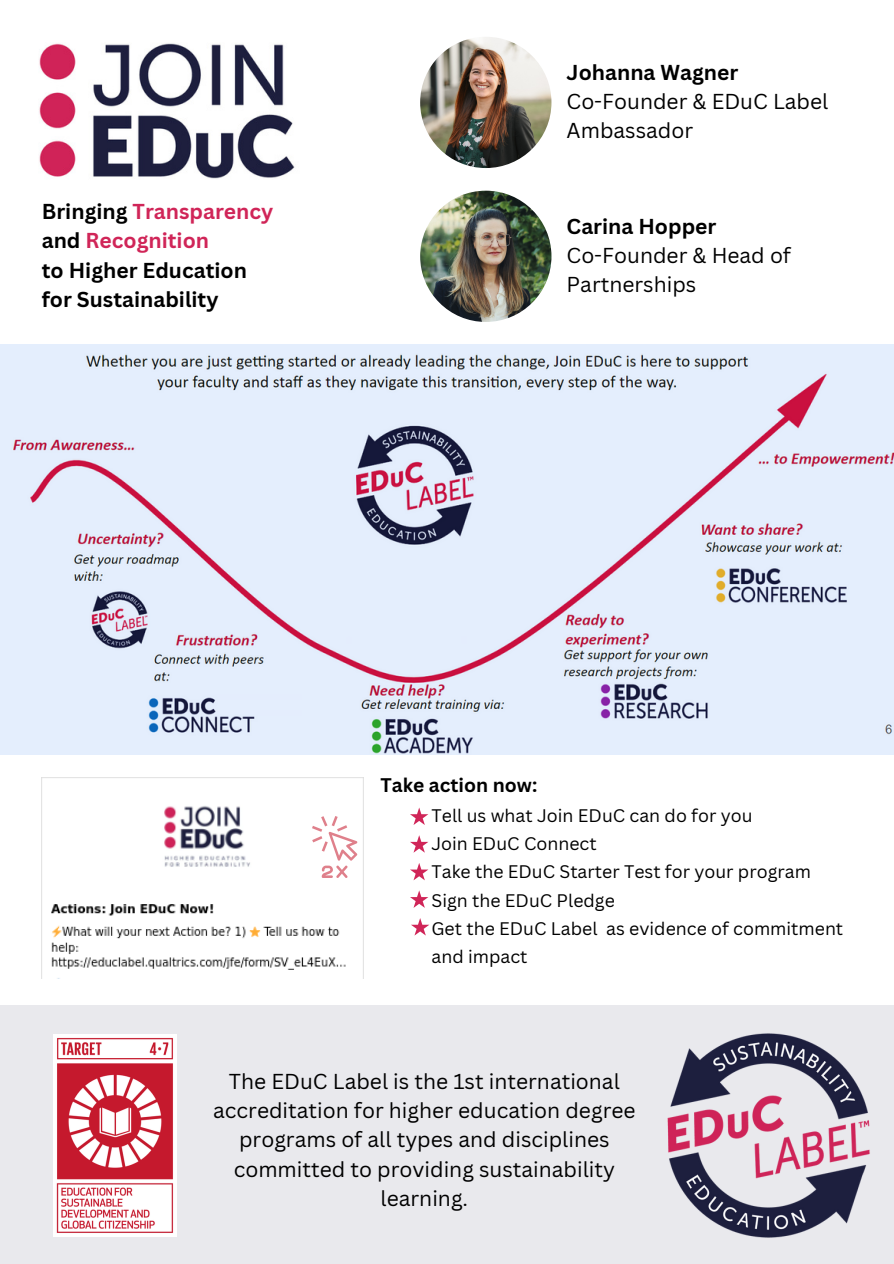
<style>
.page{position:relative;width:894px;height:1264px;background:#fff}
.page>*{position:absolute;margin:0;border:0;box-sizing:border-box;transform-origin:0 0}
.t1{font:21px/29.2px "Canva Sans";color:#000}
.t2{font:700 21px "Canva Sans";color:#000}
.t3{font:700 21px "Canva Sans";color:#d02558}
.t4{font:700 19.2px "Canva Sans";color:#000}
.t5{font:17.7px/28.2px "Canva Sans";color:#000}
.s1{color:#000}
</style>
<div class="page">
<img style="left:39px;top:43px;width:256px;height:136px">
<div style="left:0;top:1005px;width:893px;height:258px;background:#e9e9ed"></div>
<img style="left:53px;top:1034px;width:123px;height:202px">
<img style="left:420px;top:37px;width:131px;height:131px;border-radius:50%">
<img style="left:420px;top:191px;width:131px;height:131px;border-radius:50%">
<img style="left:0;top:345px;width:893px;height:410px">
<img style="left:667px;top:1033px;width:203px;height:205px">
<img style="left:42px;top:777px;width:321px;height:193px">
<svg style="left:312px;top:816px;width:45px;height:61px"></svg>
<svg style="left:410px;top:807px;width:18px;height:18px"></svg>
<svg style="left:410px;top:835px;width:18px;height:17px"></svg>
<svg style="left:410px;top:863px;width:18px;height:17px"></svg>
<svg style="left:410px;top:890px;width:18px;height:17px"></svg>
<svg style="left:411px;top:918px;width:18px;height:17px"></svg>
<p class="t3" style="left:42px;top:197px;width:233px"><span class="s1">Bringing</span> Transparency</p>
<p class="t3" style="left:42px;top:226px;width:169px"><span class="s1">and</span> Recognition</p>
<p class="t2" style="left:42px;top:255px;width:207px">to Higher Education</p>
<p class="t2" style="left:42px;top:284px;width:178px">for Sustainability</p>
<p class="t2" style="left:566px;top:57px;width:173px">Johanna Wagner</p>
<p class="t1" style="left:566px;top:86px;width:263px">Co-Founder &amp; EDuC Label<br>Ambassador</p>
<p class="t2" style="left:566px;top:211px;width:151px">Carina Hopper</p>
<p class="t1" style="left:566px;top:240px;width:226px">Co-Founder &amp; Head of<br>Partnerships</p>
<p class="t4" style="left:380px;top:771px;width:158px">Take action now:</p>
<p class="t5" style="left:431px;top:801px;width:322px">Tell us what Join EDuC can do for you</p>
<p class="t5" style="left:431px;top:829px;width:166px">Join EDuC Connect</p>
<p class="t5" style="left:431px;top:857px;width:381px">Take the EDuC Starter Test for your program</p>
<p class="t5" style="left:431px;top:885px;width:185px">Sign the EDuC Pledge</p>
<p class="t5" style="left:431px;top:913px;width:413px">Get the EDuC Label as evidence of commitment and impact</p>
<p class="t1" style="left:213px;top:1065px;width:423px;text-align:center">The EDuC Label is the 1st international accreditation for higher education degree programs of all types and disciplines committed to providing sustainability learning.</p>
</div>
